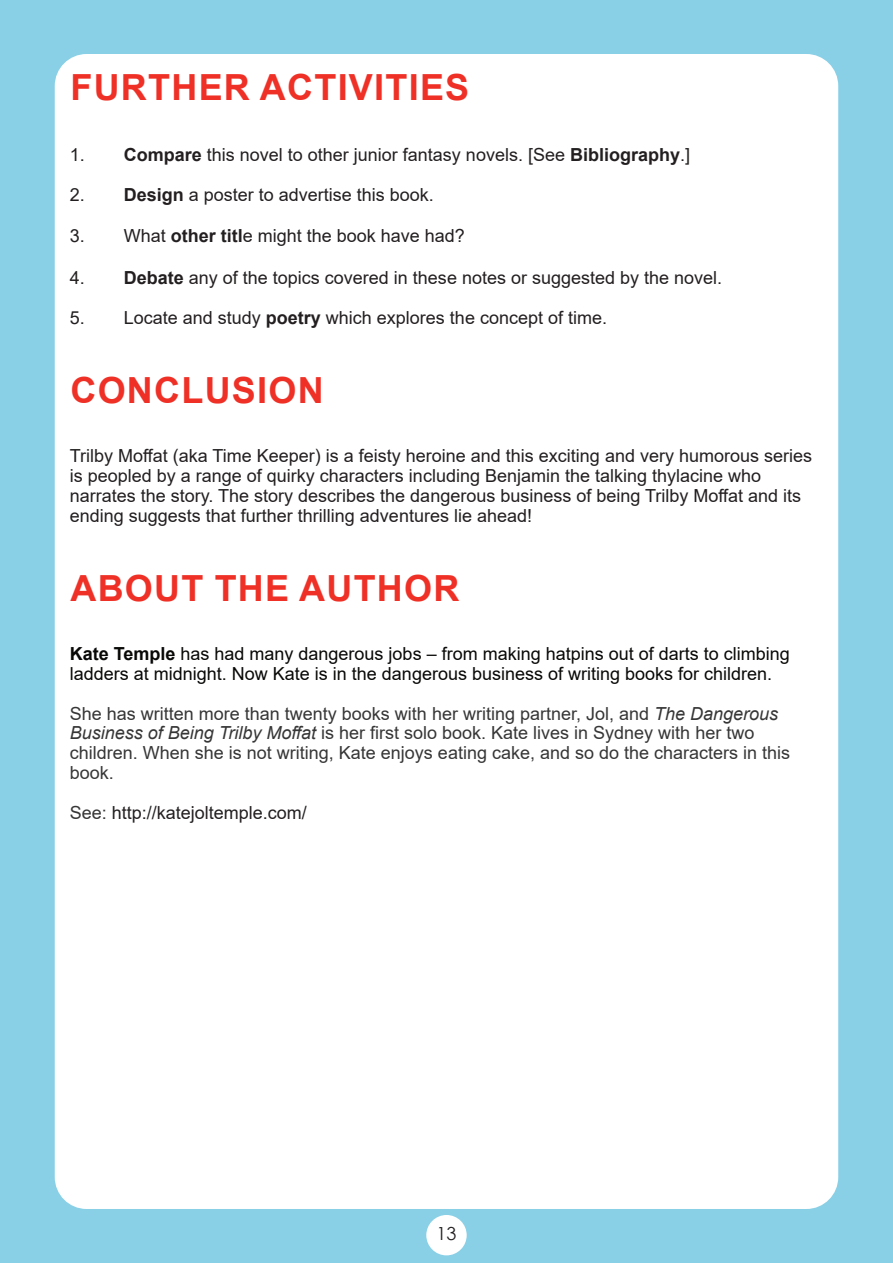
<style>
.page{position:relative;width:893px;height:1263px;background:#89d0e7}
.page>*{position:absolute;margin:0;border:0;box-sizing:border-box;transform-origin:0 0}
.t1{font:700 36px "Arial";letter-spacing:.035em;color:#ef3026}
.t2{font:18px/19.8px "Arial";color:#231f20}
.t3{font:18px/19.8px "Arial";color:#353635}
.t4{font:18px/19.8px "Arial";color:#080907}
.t5{font:18px "Century Gothic";color:#231f20}
.s1{font-weight:700}
.s2{font-style:italic}
.s3{color:#353635}
</style>
<div class="page">
<div style="left:55px;top:54px;width:783px;height:1155px;background:#fff;border-radius:32px"></div>
<div style="left:426px;top:1215px;width:41px;height:40px;background:#fff;border-radius:50%"></div>
<h1 class="t1" style="left:70px;top:62px;width:400px">FURTHER ACTIVITIES</h1>
<p class="t2" style="left:70px;top:145px;width:622px">1. <span class="s1">Compare</span> this novel to other junior fantasy novels. [See <span class="s1">Bibliography</span>.]</p>
<p class="t2" style="left:70px;top:185px;width:366px">2. <span class="s1">Design</span> a poster to advertise this book.</p>
<p class="t2" style="left:70px;top:226px;width:397px">3. What <span class="s1">other titl</span>e might the book have had?</p>
<p class="t2" style="left:70px;top:268px;width:654px">4. <span class="s1">Debate</span> any of the topics covered in these notes or suggested by the novel.</p>
<p class="t2" style="left:70px;top:307px;width:539px">5. Locate and study <span class="s1">poetry</span> which explores the concept of time.</p>
<h1 class="t1" style="left:70px;top:365px;width:255px">CONCLUSION</h1>
<p class="t2" style="left:70px;top:446px;width:744px">Trilby Moffat (aka Time Keeper) is a feisty heroine and this exciting and very humorous series is peopled by a range of quirky characters including Benjamin the talking thylacine who narrates the story. The story describes the dangerous business of being Trilby Moffat and its ending suggests that further thrilling adventures lie ahead!</p>
<h1 class="t1" style="left:70px;top:563px;width:391px">ABOUT THE AUTHOR</h1>
<p class="t4" style="left:70px;top:644px;width:721px"><span class="s1">Kate Temple</span> has had many dangerous jobs – from making hatpins out of darts to climbing ladders at midnight. Now Kate is in the dangerous business of writing books for children.</p>
<p class="t3" style="left:70px;top:703px;width:722px">She has written more than twenty books with her writing partner, Jol, and <span class="s2">The Dangerous Business of Being Trilby Moffat</span> is her first solo book. Kate lives in Sydney with her two children. When she is not writing, Kate enjoys eating cake, and so do the characters in this book.</p>
<p class="t2" style="left:70px;top:802px;width:239px"><span class="s3">See:</span> http://katejoltemple.com/</p>
<p class="t5" style="left:436px;top:1221px;width:21px">13</p>
</div>
